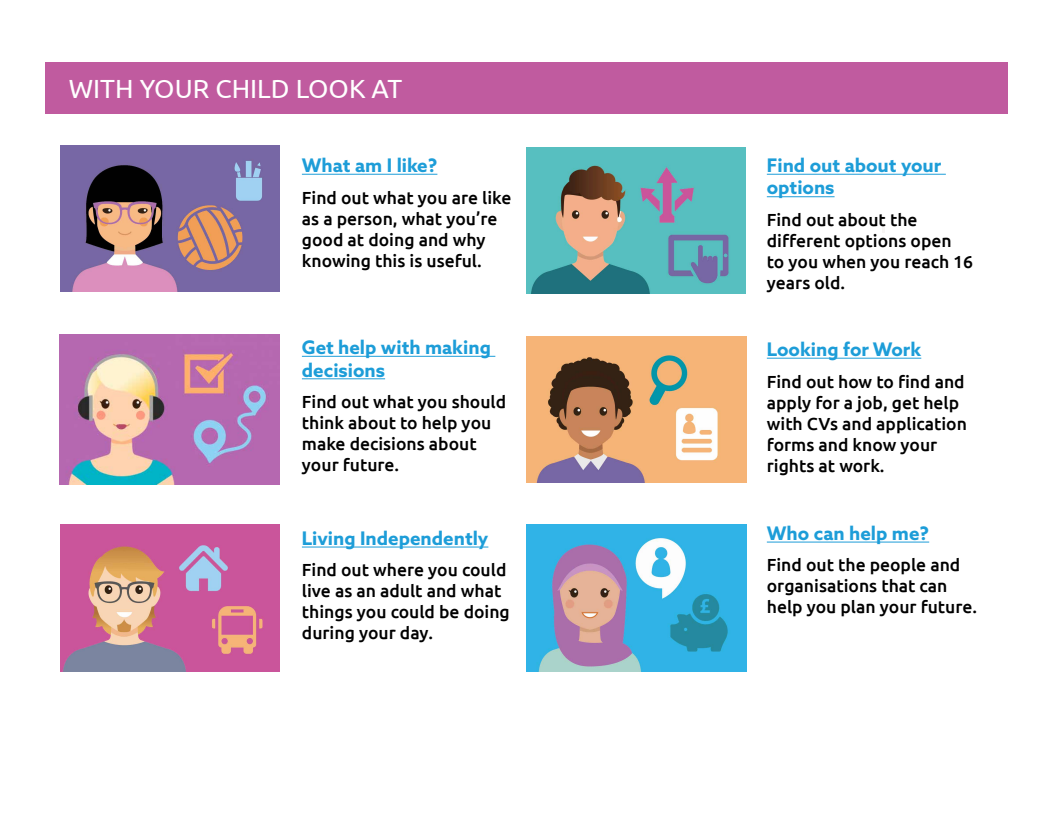
<style>
.page{position:relative;width:1053px;height:815px;background:#fff}
.page>*{position:absolute;margin:0;border:0;box-sizing:border-box;transform-origin:0 0}
.t1{font:26.25px "Ubuntu";color:#fff}
.t2{font:700 18.75px/22.5px "Azo Sans";color:#1d9dd8}
.t3{font:500 17.5px/21px "Ubuntu";color:#000}
</style>
<div class="page">
<svg style="left:882px;top:226px;width:2px;height:6px"></svg>
<img style="left:60px;top:525px;width:220px;height:146px">
<img style="left:526px;top:336px;width:220px;height:147px">
<img style="left:60px;top:334px;width:220px;height:151px">
<img style="left:526px;top:148px;width:219px;height:146px">
<img style="left:60px;top:145px;width:220px;height:146px">
<div style="left:45px;top:63px;width:962px;height:51px;background:#c05b9f"></div>
<hr style="left:302px;top:174px;width:135px;height:1px;background:#1d9dd8">
<hr style="left:302px;top:356px;width:193px;height:1px;background:#1d9dd8">
<hr style="left:302px;top:378px;width:83px;height:1px;background:#1d9dd8">
<hr style="left:302px;top:547px;width:186px;height:1px;background:#1d9dd8">
<hr style="left:766px;top:174px;width:179px;height:1px;background:#1d9dd8">
<hr style="left:766px;top:196px;width:68px;height:1px;background:#1d9dd8">
<hr style="left:766px;top:358px;width:155px;height:1px;background:#1d9dd8">
<hr style="left:766px;top:542px;width:163px;height:1px;background:#1d9dd8">
<img style="left:526px;top:525px;width:220px;height:146px">
<h1 class="t1" style="left:69px;top:73px;width:335px">WITH YOUR CHILD LOOK AT</h1>
<p class="t2" style="left:302px;top:154px;width:137px">What am I like?</p>
<p class="t3" style="left:302px;top:186px;width:211px">Find out what you are like as a person, what you’re good at doing and why knowing this is useful.</p>
<p class="t2" style="left:302px;top:336px;width:190px">Get help with making decisions</p>
<p class="t3" style="left:302px;top:391px;width:206px">Find out what you should think about to help you make decisions about your future.</p>
<p class="t2" style="left:302px;top:526px;width:188px">Living Independently</p>
<p class="t3" style="left:302px;top:559px;width:209px">Find out where you could live as an adult and what things you could be doing during your day.</p>
<p class="t2" style="left:766px;top:154px;width:176px">Find out about your options</p>
<p class="t3" style="left:766px;top:209px;width:208px">Find out about the different options open to you when you reach 16 years old.</p>
<p class="t2" style="left:766px;top:338px;width:156px">Looking for Work</p>
<p class="t3" style="left:766px;top:370px;width:202px">Find out how to find and apply for a job, get help with CVs and application forms and know your rights at work.</p>
<p class="t2" style="left:766px;top:522px;width:164px">Who can help me?</p>
<p class="t3" style="left:766px;top:554px;width:212px">Find out the people and organisations that can help you plan your future.</p>
</div>
